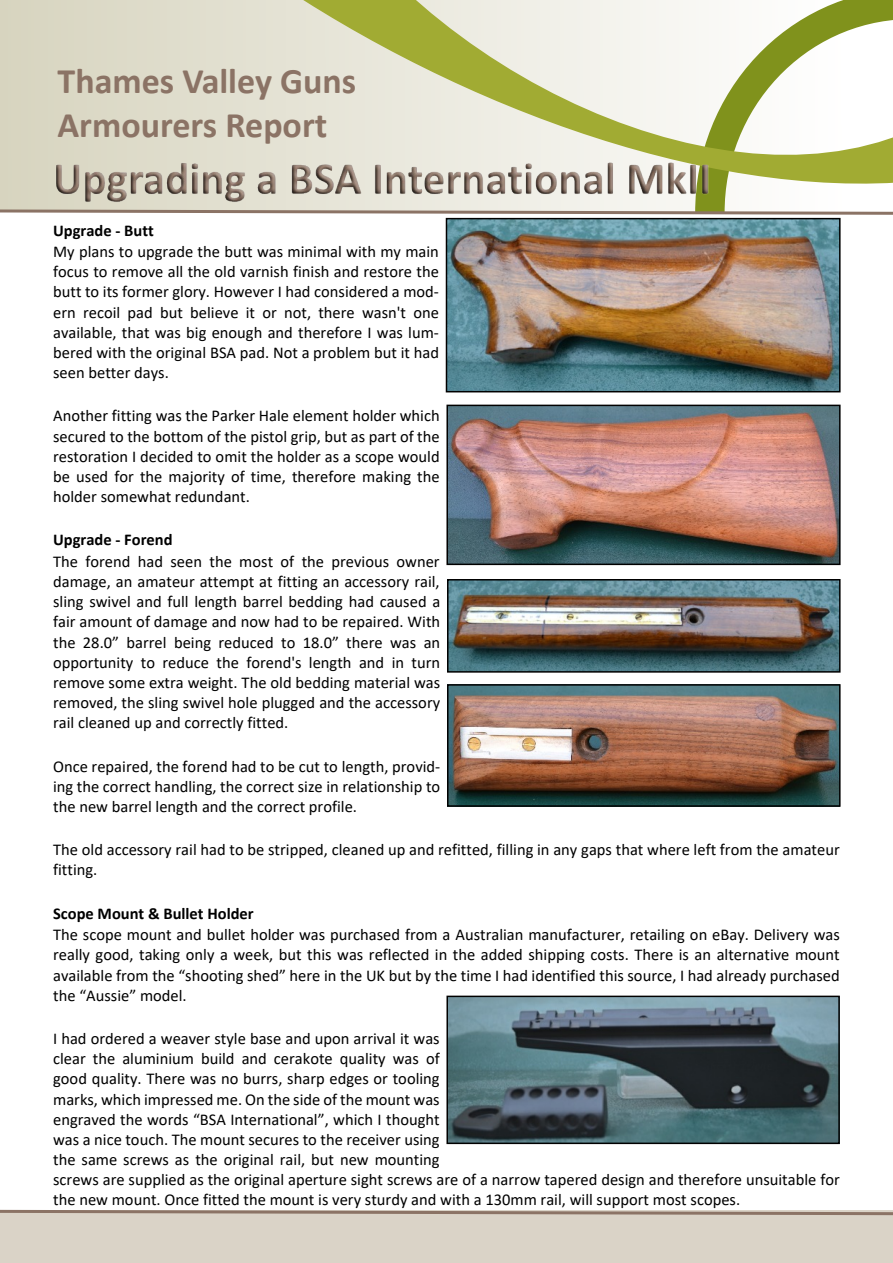
<style>
.page{position:relative;width:893px;height:1263px;background:#fff}
.page>*{position:absolute;margin:0;border:0;box-sizing:border-box;transform-origin:0 0}
.t1{font:700 36px/44px "Calibri";color:#8b7365}
.t2{font:16.5px/20.1px "Calibri";color:#000;text-align:justify}
.t3{font:700 16.5px "Calibri";color:#000}
</style>
<div class="page">
<svg style="left:0;top:0;width:893px;height:215px"></svg>
<img style="left:53px;top:148px;width:676px;height:57px">
<div style="left:0;top:1210px;width:893px;height:53px;background:#dad3c7"></div>
<svg style="left:0;top:1209px;width:893px;height:7px"></svg>
<img style="left:449px;top:221px;width:389px;height:168px">
<div style="left:446px;top:218px;width:395px;height:174px;border:2px solid #000"></div>
<img style="left:450px;top:582px;width:388px;height:88px">
<div style="left:447px;top:579px;width:394px;height:94px;border:2px solid #000"></div>
<img style="left:449px;top:408px;width:389px;height:154px">
<div style="left:446px;top:405px;width:395px;height:160px;border:2px solid #000"></div>
<img style="left:450px;top:687px;width:388px;height:117px">
<div style="left:447px;top:684px;width:394px;height:123px;border:2px solid #000"></div>
<img style="left:449px;top:999px;width:388px;height:142px">
<div style="left:446px;top:996px;width:394px;height:148px;border:2px solid #000"></div>
<h1 class="t1" style="left:58px;top:62px;width:300px">Thames Valley Guns<br>Armourers Report</h1>
<p class="t3" style="left:53px;top:223px;width:102px">Upgrade - Butt</p>
<p class="t2" style="left:53px;top:243px;width:387px">My plans to upgrade the butt was minimal with my main focus to remove all the old varnish finish and restore the butt to its former glory. However I had considered a mod&shy;ern recoil pad but believe it or not, there wasn't one available, that was big enough and therefore I was lum&shy;bered with the original BSA pad. Not a problem but it had seen better days.</p>
<p class="t2" style="left:53px;top:407px;width:388px">Another fitting was the Parker Hale element holder which secured to the bottom of the pistol grip, but as part of the restoration I decided to omit the holder as a scope would be used for the majority of time, therefore making the holder somewhat redundant.</p>
<p class="t3" style="left:53px;top:533px;width:121px">Upgrade - Forend</p>
<p class="t2" style="left:53px;top:553px;width:389px">The forend had seen the most of the previous owner damage, an amateur attempt at fitting an accessory rail, sling swivel and full length barrel bedding had caused a fair amount of damage and now had to be repaired. With the 28.0” barrel being reduced to 18.0” there was an opportunity to reduce the forend's length and in turn remove some extra weight. The old bedding material was removed, the sling swivel hole plugged and the accessory rail cleaned up and correctly fitted.</p>
<p class="t2" style="left:53px;top:757px;width:389px">Once repaired, the forend had to be cut to length, provid&shy;ing the correct handling, the correct size in relationship to the new barrel length and the correct profile.</p>
<p class="t2" style="left:53px;top:841px;width:788px">The old accessory rail had to be stripped, cleaned up and refitted, filling in any gaps that where left from the amateur fitting.</p>
<p class="t3" style="left:53px;top:906px;width:202px">Scope Mount &amp; Bullet Holder</p>
<p class="t2" style="left:53px;top:926px;width:788px">The scope mount and bullet holder was purchased from a Australian manufacturer, retailing on eBay. Delivery was really good, taking only a week, but this was reflected in the added shipping costs. There is an alternative mount available from the “shooting shed” here in the UK but by the time I had identified this source, I had already purchased the “Aussie” model.</p>
<p class="t2" style="left:53px;top:1030px;width:788px;text-align:left">I had ordered a weaver style base and upon arrival it was<br>clear the aluminium build and cerakote quality was of<br>good quality. There was no burrs, sharp edges or tooling<br>marks, which impressed me. On the side of the mount was<br>engraved the words “BSA International”, which I thought<br>was a nice touch. The mount secures to the receiver using<br>the same screws as the original rail, but new mounting<br>screws are supplied as the original aperture sight screws are of a narrow tapered design and therefore unsuitable for the new mount. Once fitted the mount is very sturdy and with a 130mm rail, will support most scopes.</p>
</div>
